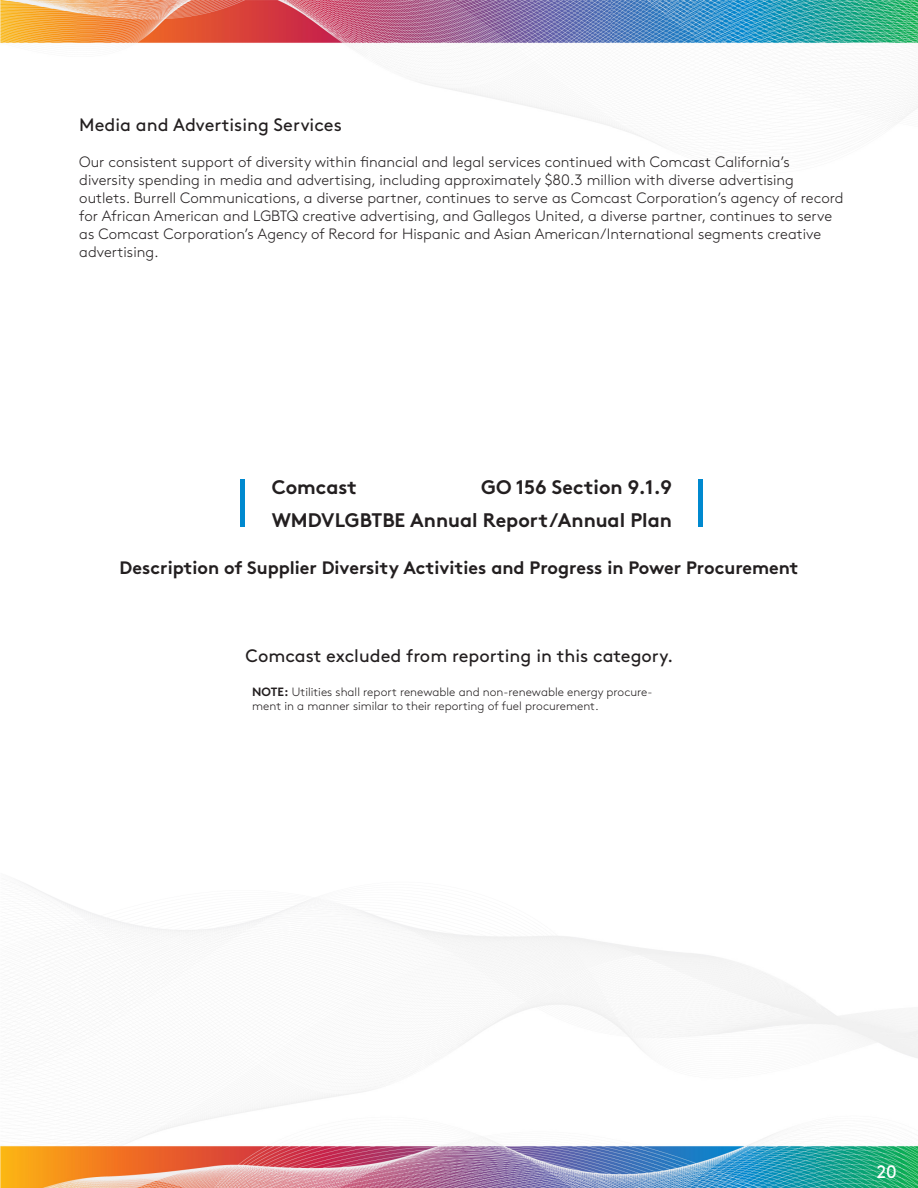
<style>
.page{position:relative;width:918px;height:1188px;background:#fff}
.page>*{position:absolute;margin:0;border:0;box-sizing:border-box;transform-origin:0 0}
.t1{font:700 19.65px "Brown Std";color:#231f20}
.t2{font:18px "Brown Std";color:#231f20}
.t3{font:700 18px "Brown Std";color:#231f20}
.t4{font:18px "Brown Std";color:#fff}
.t5{font:300 15px/18px "Brown Std";color:#231f20}
.t6{font:300 12px/14.4px "Brown Std";color:#231f20}
.s1{font-weight:700}
</style>
<div class="page">
<img style="left:1px;top:0;width:916px;height:1188px">
<hr style="left:241px;top:479px;width:4px;height:48px;background:#0089cf">
<hr style="left:699px;top:479px;width:4px;height:48px;background:#0089cf">
<p class="t2" style="left:79px;top:114px;width:264px">Media and Advertising Services</p>
<p class="t5" style="left:79px;top:153px;width:766px">Our consistent support of diversity within financial and legal services continued with Comcast California’s diversity spending in media and advertising, including approximately $80.3 million with diverse advertising outlets. Burrell Communications, a diverse partner, continues to serve as Comcast Corporation’s agency of record for African American and LGBTQ creative advertising, and Gallegos United, a diverse partner, continues to serve as Comcast Corporation’s Agency of Record for Hispanic and Asian American/International segments creative advertising.</p>
<p class="t1" style="left:272px;top:475px;width:87px">Comcast</p>
<p class="t1" style="left:481px;top:475px;width:192px">GO 156 Section 9.1.9</p>
<p class="t1" style="left:272px;top:508px;width:402px">WMDVLGBTBE Annual Report/Annual Plan</p>
<p class="t3" style="left:119px;top:557px;width:681px">Description of Supplier Diversity Activities and Progress in Power Procurement</p>
<p class="t2" style="left:246px;top:646px;width:429px">Comcast excluded from reporting in this category.</p>
<p class="t6" style="left:252px;top:685px;width:402px"><span class="s1">NOTE:</span> Utilities shall report renewable and non-renewable energy procure&shy;ment in a manner similar to their reporting of fuel procurement.</p>
<p class="t4" style="left:877px;top:1161px;width:21px">20</p>
</div>
